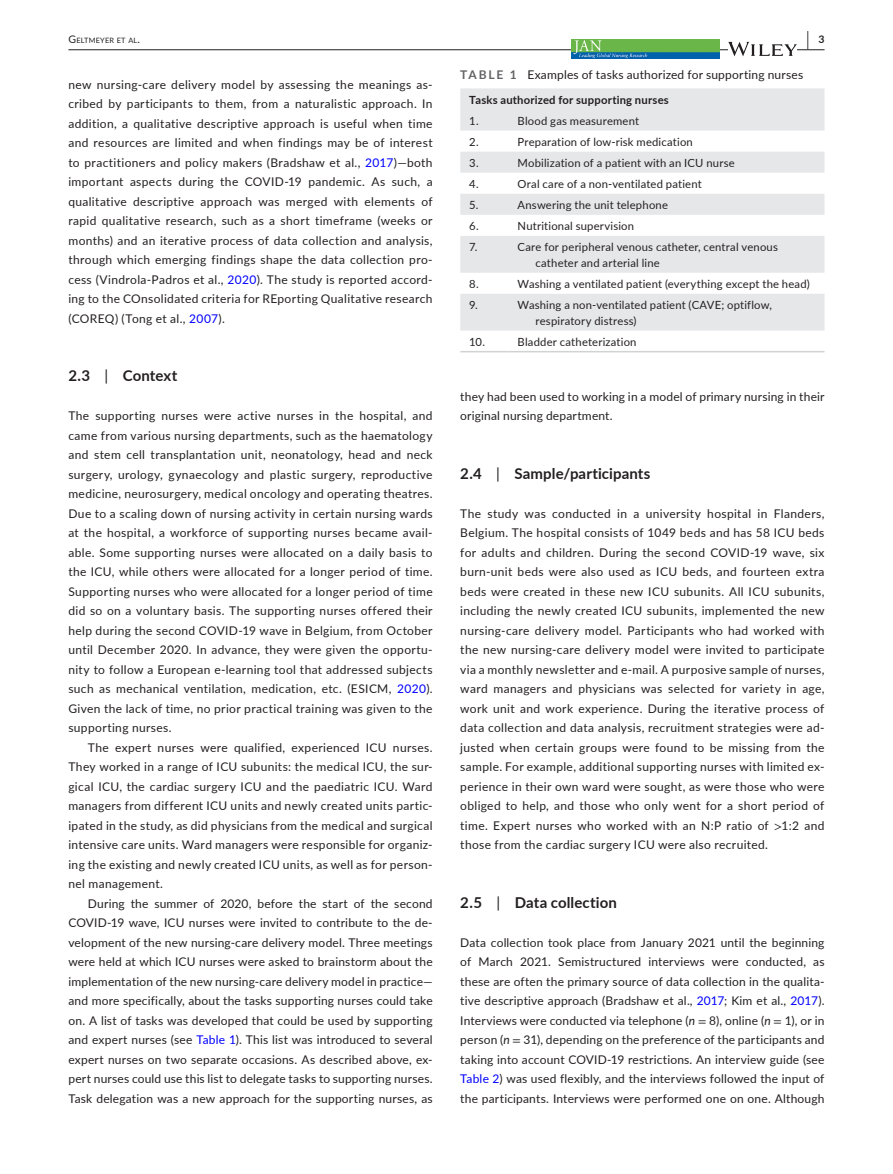
<style>
.page{position:relative;width:893px;height:1174px;background:#fff}
.page>*{position:absolute;margin:0;border:0;box-sizing:border-box;transform-origin:0 0}
.t1{font:700 19.5px "Lato";color:#231f20;scale:.43 1}
.t2{font:700 15px "Lato";letter-spacing:.005em;color:#231f20}
.t3{font:12px/19.5px "Lato";letter-spacing:.02em;color:#231f20;text-align:justify}
.t4{font:11.25px/15.8px "Lato";letter-spacing:.015em;color:#231f20}
.t5{font:700 11.25px "Lato";letter-spacing:.02em;color:#231f20}
.t6{font:7.35px "Lato";letter-spacing:.025em;color:#231f20}
.s1{font-size:10.5px}
.s2{color:#00f}
.s3{font-weight:700;color:#636366}
.s4{font-weight:400}
.s5{font-family:"STIX"}
.s6{font-style:italic}
</style>
<div class="page">
<hr style="left:68px;top:49px;width:756px;height:1px;background:#231f20">
<img style="left:571px;top:39px;width:149px;height:20px">
<svg style="left:728px;top:42px;width:69px;height:14px"></svg>
<svg style="left:460px;top:88px;width:364px;height:242px;fill:#e6e7e9"></svg>
<hr style="left:460px;top:351px;width:49px;height:1px;background:#d1d2d4">
<hr style="left:508px;top:351px;width:316px;height:1px;background:#d1d2d4">
<p class="t6" style="left:68px;top:35px;width:73px"><span class="s1">G</span>ELTMEYER ET AL<span class="s1">.</span></p>
<h1 class="t1" style="left:807px;top:25px;width:43px">| <sup>3</sup></h1>
<p class="t3" style="left:68px;top:74px;width:366px">new nursing-care delivery model by assessing the meanings as&shy;cribed by participants to them, from a naturalistic approach. In addition, a qualitative descriptive approach is useful when time and resources are limited and when findings may be of interest to practitioners and policy makers (Bradshaw et al., <span class="s2">2017</span>)—both important aspects during the COVID-19 pandemic. As such, a qualitative descriptive approach was merged with elements of rapid qualitative research, such as a short timeframe (weeks or months) and an iterative process of data collection and analysis, through which emerging findings shape the data collection pro&shy;cess (Vindrola-Padros et al., <span class="s2">2020</span>). The study is reported accord&shy;ing to the COnsolidated criteria for REporting Qualitative research (COREQ) (Tong et al., <span class="s2">2007</span>).</p>
<p class="t3" style="left:460px;top:64px;width:344px"><span class="s3">TABLE 1</span> Examples of tasks authorized for supporting nurses</p>
<p class="t5" style="left:469px;top:91px;width:201px">Tasks authorized for supporting nurses</p>
<p class="t4" style="left:469px;top:112px;width:11px">1.</p>
<p class="t4" style="left:518px;top:112px;width:123px">Blood gas measurement</p>
<p class="t4" style="left:469px;top:133px;width:11px">2.</p>
<p class="t4" style="left:518px;top:133px;width:177px">Preparation of low-risk medication</p>
<p class="t4" style="left:469px;top:154px;width:11px">3.</p>
<p class="t4" style="left:518px;top:154px;width:219px">Mobilization of a patient with an ICU nurse</p>
<p class="t4" style="left:469px;top:175px;width:11px">4.</p>
<p class="t4" style="left:518px;top:175px;width:186px">Oral care of a non-ventilated patient</p>
<p class="t4" style="left:469px;top:196px;width:11px">5.</p>
<p class="t4" style="left:518px;top:196px;width:152px">Answering the unit telephone</p>
<p class="t4" style="left:469px;top:217px;width:11px">6.</p>
<p class="t4" style="left:518px;top:217px;width:118px">Nutritional supervision</p>
<p class="t4" style="left:469px;top:238px;width:10px">7.</p>
<p class="t4" style="left:536px;top:238px;width:244px;text-indent:-18px">Care for peripheral venous catheter, central venous catheter and arterial line</p>
<p class="t4" style="left:469px;top:275px;width:11px">8.</p>
<p class="t4" style="left:518px;top:275px;width:294px">Washing a ventilated patient (everything except the head)</p>
<p class="t4" style="left:469px;top:296px;width:10px">9.</p>
<p class="t4" style="left:536px;top:296px;width:238px;text-indent:-18px">Washing a non-ventilated patient (CAVE; optiflow, respiratory distress)</p>
<p class="t4" style="left:469px;top:333px;width:17px">10.</p>
<p class="t4" style="left:518px;top:333px;width:120px">Bladder catheterization</p>
<p class="t2" style="left:68px;top:365px;width:110px">2.3 <span class="s4">|</span> Context</p>
<p class="t3" style="left:68px;top:405px;width:366px">The supporting nurses were active nurses in the hospital, and came from various nursing departments, such as the haematology and stem cell transplantation unit, neonatology, head and neck surgery, urology, gynaecology and plastic surgery, reproductive medicine, neurosurgery, medical oncology and operating theatres.<br>Due to a scaling down of nursing activity in certain nursing wards at the hospital, a workforce of supporting nurses became avail&shy;able. Some supporting nurses were allocated on a daily basis to the ICU, while others were allocated for a longer period of time.<br>Supporting nurses who were allocated for a longer period of time did so on a voluntary basis. The supporting nurses offered their help during the second COVID-19 wave in Belgium, from October until December 2020. In advance, they were given the opportu&shy;nity to follow a European e-learning tool that addressed subjects such as mechanical ventilation, medication, etc. (ESICM, <span class="s2">2020</span>).<br>Given the lack of time, no prior practical training was given to the supporting nurses.</p>
<p class="t3" style="left:68px;top:737px;width:366px;text-indent:20px">The expert nurses were qualified, experienced ICU nurses.<br>They worked in a range of ICU subunits: the medical ICU, the sur&shy;gical ICU, the cardiac surgery ICU and the paediatric ICU. Ward managers from different ICU units and newly created units partic&shy;ipated in the study, as did physicians from the medical and surgical intensive care units. Ward managers were responsible for organiz&shy;ing the existing and newly created ICU units, as well as for person&shy;nel management.</p>
<p class="t3" style="left:68px;top:893px;width:366px;text-indent:20px">During the summer of 2020, before the start of the second COVID-19 wave, ICU nurses were invited to contribute to the de&shy;velopment of the new nursing-care delivery model. Three meetings were held at which ICU nurses were asked to brainstorm about the implementation of the new nursing-care delivery model in practice— and more specifically, about the tasks supporting nurses could take on. A list of tasks was developed that could be used by supporting and expert nurses (see <span class="s2">Table 1</span>). This list was introduced to several expert nurses on two separate occasions. As described above, ex&shy;pert nurses could use this list to delegate tasks to supporting nurses.<br>Task delegation was a new approach for the supporting nurses, as</p>
<p class="t3" style="left:460px;top:386px;width:366px">they had been used to working in a model of primary nursing in their original nursing department.</p>
<p class="t2" style="left:460px;top:462px;width:192px">2.4 <span class="s4">|</span> Sample/participants</p>
<p class="t3" style="left:460px;top:503px;width:366px">The study was conducted in a university hospital in Flanders, Belgium. The hospital consists of 1049 beds and has 58 ICU beds for adults and children. During the second COVID-19 wave, six burn-unit beds were also used as ICU beds, and fourteen extra beds were created in these new ICU subunits. All ICU subunits, including the newly created ICU subunits, implemented the new nursing-care delivery model. Participants who had worked with the new nursing-care delivery model were invited to participate via a monthly newsletter and e-mail. A purposive sample of nurses, ward managers and physicians was selected for variety in age, work unit and work experience. During the iterative process of data collection and data analysis, recruitment strategies were ad&shy;justed when certain groups were found to be missing from the sample. For example, additional supporting nurses with limited ex&shy;perience in their own ward were sought, as were those who were obliged to help, and those who only went for a short period of time. Expert nurses who worked with an N:P ratio of <span class="s5">&gt;</span>1:2 and those from the cardiac surgery ICU were also recruited.</p>
<p class="t2" style="left:460px;top:891px;width:158px">2.5 <span class="s4">|</span> Data collection</p>
<p class="t3" style="left:460px;top:932px;width:366px">Data collection took place from January 2021 until the beginning of March 2021. Semistructured interviews were conducted, as these are often the primary source of data collection in the qualita&shy;tive descriptive approach (Bradshaw et al., <span class="s2">2017</span>; Kim et al., <span class="s2">2017</span>).<br>Interviews were conducted via telephone (<span class="s6">n</span> <span class="s5">=</span> 8), online (<span class="s6">n</span> <span class="s5">=</span> 1), or in person (<span class="s6">n</span> <span class="s5">=</span> 31), depending on the preference of the participants and taking into account COVID-19 restrictions. An interview guide (see <span class="s2">Table 2</span>) was used flexibly, and the interviews followed the input of the participants. Interviews were performed one on one. Although</p>
</div>
